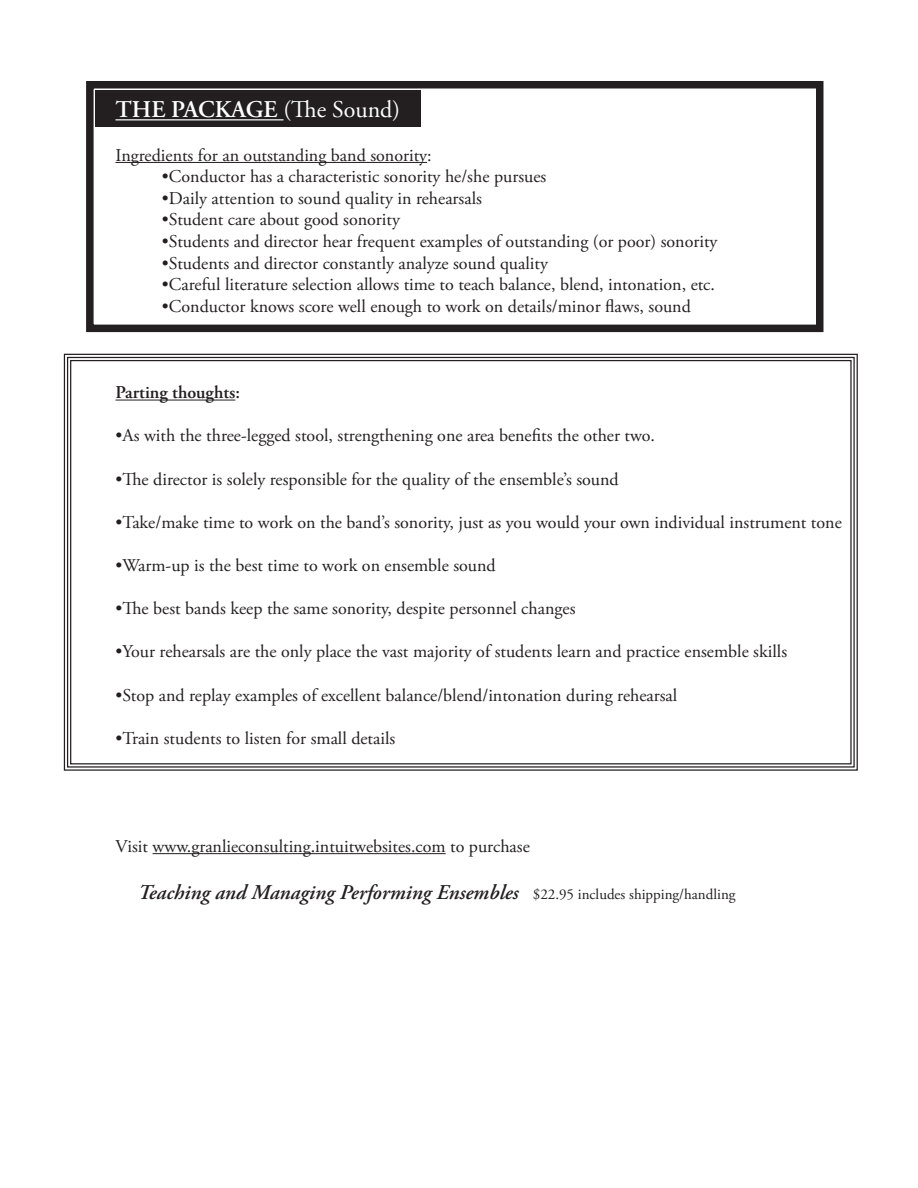
<style>
.page{position:relative;width:918px;height:1188px;background:#fff}
.page>*{position:absolute;margin:0;border:0;box-sizing:border-box;transform-origin:0 0}
.t1{font:600 24px "Adobe Garamond Pro";color:#fff}
.t2{font:italic 600 21px "Adobe Garamond Pro";color:#231f20}
.t3{font:18px "Adobe Garamond Pro";color:#231f20}
.t4{font:600 18px "Adobe Garamond Pro";color:#231f20}
.s1{font-weight:400}
.s2{font-weight:400;font-style:normal;font-size:15px}
</style>
<div class="page">
<div style="left:96px;top:90px;width:325px;height:37px;background:#231f20"></div>
<hr style="left:116px;top:119px;width:168px;height:1px;background:#fff">
<hr style="left:116px;top:162px;width:311px;height:1px;background:#231f20">
<hr style="left:153px;top:853px;width:293px;height:1px;background:#231f20">
<div style="left:86px;top:81px;width:737px;height:251px;border:8px solid #231f20"></div>
<svg style="left:63px;top:353px;width:795px;height:418px"></svg>
<h1 class="t1" style="left:116px;top:96px;width:286px">THE PACKAGE <span class="s1">(The Sound)</span></h1>
<p class="t3" style="left:116px;top:144px;width:318px">Ingredients for an outstanding band sonority:</p>
<p class="t3" style="left:162px;top:166px;width:386px">•Conductor has a characteristic sonority he/she pursues</p>
<p class="t3" style="left:162px;top:187px;width:321px">•Daily attention to sound quality in rehearsals</p>
<p class="t3" style="left:162px;top:209px;width:239px">•Student care about good sonority</p>
<p class="t3" style="left:162px;top:231px;width:557px">•Students and director hear frequent examples of outstanding (or poor) sonority</p>
<p class="t3" style="left:162px;top:252px;width:387px">•Students and director constantly analyze sound quality</p>
<p class="t3" style="left:162px;top:274px;width:555px">•Careful literature selection allows time to teach balance, blend, intonation, etc.</p>
<p class="t3" style="left:162px;top:295px;width:530px">•Conductor knows score well enough to work on details/minor flaws, sound</p>
<p class="t4" style="left:116px;top:382px;width:126px">Parting thoughts:</p>
<p class="t3" style="left:115px;top:425px;width:541px">•As with the three-legged stool, strengthening one area benefits the other two.</p>
<p class="t3" style="left:116px;top:468px;width:505px">•The director is solely responsible for the quality of the ensemble’s sound</p>
<p class="t3" style="left:116px;top:511px;width:728px">•Take/make time to work on the band’s sonority, just as you would your own individual instrument tone</p>
<p class="t3" style="left:116px;top:555px;width:382px">•Warm-up is the best time to work on ensemble sound</p>
<p class="t3" style="left:116px;top:598px;width:461px">•The best bands keep the same sonority, despite personnel changes</p>
<p class="t3" style="left:116px;top:641px;width:673px">•Your rehearsals are the only place the vast majority of students learn and practice ensemble skills</p>
<p class="t3" style="left:116px;top:684px;width:563px">•Stop and replay examples of excellent balance/blend/intonation during rehearsal</p>
<p class="t3" style="left:116px;top:727px;width:281px">•Train students to listen for small details</p>
<p class="t3" style="left:116px;top:835px;width:416px">Visit www.granlieconsulting.intuitwebsites.com to purchase</p>
<p class="t2" style="left:138px;top:880px;width:599px">Teaching and Managing Performing Ensembles <span class="s2">$22.95 includes shipping/handling</span></p>
</div>
